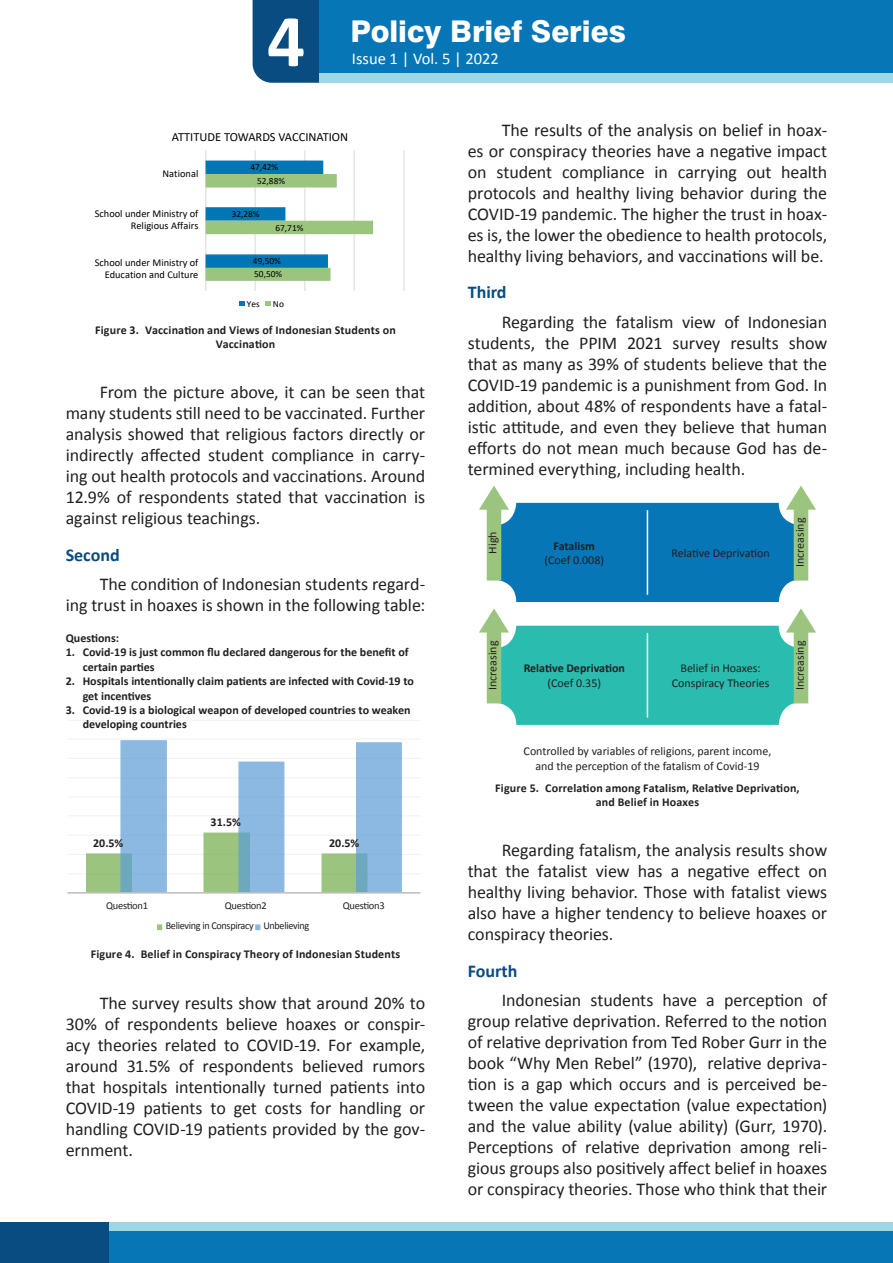
<style>
.page{position:relative;width:893px;height:1263px;background:#fff}
.page>*{position:absolute;margin:0;border:0;box-sizing:border-box;transform-origin:0 0}
.t1{font:700 75px "Calibri";color:#fff}
.t2{font:800 30px "Swiss 721";color:#fff}
.Body_Text{font:18px/21px "Calibri";letter-spacing:-.005em;color:#231f20;text-align:justify}
.Sub_Heading{font:700 18px "Calibri";color:#084c81}
.t3{font:16.5px "Calibri";color:#fff}
.t4{font:12.45px "Calibri";color:#000}
.t5{font:700 12px/14.4px "Calibri";color:#231f20;text-align:center}
.t6{font:12px/14.4px "Calibri";color:#231f20;text-align:center}
.t7{font:10.5px "Calibri";letter-spacing:-.03em;color:#231f20}
.t8{font:10.35px/12.5px "Calibri";color:#000;text-align:right}
.t9{font:9.3px "Calibri";color:#000}
.s1{font-weight:400}
</style>
<div class="page">
<div style="left:0;top:1231px;width:893px;height:32px;background:#0776b7"></div>
<div style="left:0;top:1222px;width:893px;height:9px;background:#9dd6e4"></div>
<div style="left:0;top:1222px;width:109px;height:41px;background:#084c81"></div>
<div style="left:253px;top:0;width:67px;height:83px;background:#084c81"></div>
<div style="left:320px;top:0;width:573px;height:83px;background:#0776b7"></div>
<div style="left:320px;top:73px;width:573px;height:10px;background:#9dd6e4"></div>
<hr style="left:206px;top:150px;width:1px;height:141px;background:#d9d9d9">
<hr style="left:255px;top:150px;width:1px;height:141px;background:#d9d9d9">
<hr style="left:305px;top:150px;width:1px;height:141px;background:#d9d9d9">
<hr style="left:354px;top:150px;width:1px;height:141px;background:#d9d9d9">
<hr style="left:404px;top:150px;width:1px;height:141px;background:#d9d9d9">
<svg style="left:206px;top:161px;width:167px;height:120px"></svg>
<svg style="left:239px;top:302px;width:5px;height:4px"></svg>
<svg style="left:265px;top:302px;width:5px;height:4px"></svg>
<img style="left:67px;top:720px;width:354px;height:211px">
<div style="left:100px;top:901px;width:290px;height:13px;background:#fff"></div>
<div style="left:166px;top:921px;width:89px;height:12px;background:#fff"></div>
<div style="left:263px;top:921px;width:89px;height:12px;background:#fff"></div>
<div style="left:494px;top:503px;width:307px;height:99px;background:#0776b7;border-radius:22px"></div>
<div style="left:494px;top:626px;width:307px;height:99px;background:#2abcaf;border-radius:22px"></div>
<hr style="left:647px;top:510px;width:1px;height:85px;background:#fff">
<hr style="left:647px;top:633px;width:1px;height:85px;background:#fff">
<svg style="left:479px;top:486px;width:30px;height:95px"></svg>
<svg style="left:786px;top:486px;width:30px;height:95px"></svg>
<svg style="left:479px;top:608px;width:30px;height:95px"></svg>
<svg style="left:786px;top:608px;width:30px;height:95px"></svg>
<h1 class="t1" style="left:267px;top:-5px;width:40px">4</h1>
<h2 class="t2" style="left:350px;top:13px;width:277px">Policy Brief Series</h2>
<p class="t3" style="left:352px;top:49px;width:148px">Issue 1 | Vol. 5 | 2022</p>
<p class="t4" style="left:172px;top:128px;width:178px">ATTITUDE TOWARDS VACCINATION</p>
<p class="t8" style="left:163px;top:167px;width:37px">National</p>
<p class="t8" style="left:95px;top:207px;width:105px">School under Ministry of<br>Religious Affairs</p>
<p class="t8" style="left:95px;top:256px;width:105px">School under Ministry of<br>Education and Culture</p>
<p class="t9" style="left:250px;top:161px;width:29px">47,42%</p>
<p class="t9" style="left:232px;top:208px;width:29px">32,28%</p>
<p class="t9" style="left:253px;top:255px;width:29px">49,50%</p>
<p class="t9" style="left:257px;top:174px;width:29px">52,88%</p>
<p class="t9" style="left:275px;top:221px;width:29px">67,71%</p>
<p class="t9" style="left:254px;top:268px;width:29px">50,50%</p>
<p class="t9" style="left:247px;top:297px;width:14px">Yes</p>
<p class="t9" style="left:273px;top:297px;width:13px">No</p>
<p class="t5" style="left:95px;top:322px;width:302px;line-height:13.8px">Figure 3. Vaccination and Views of Indonesian Students on<br>Vaccination</p>
<p class="Body_Text" style="left:66px;top:381px;width:361px;text-indent:34px">From the picture above, it can be seen that many students still need to be vaccinated. Further analysis showed that religious factors directly or indirectly affected student compliance in carry&shy;ing out health protocols and vaccinations. Around 12.9% of respondents stated that vaccination is against religious teachings.</p>
<p class="Sub_Heading" style="left:66px;top:543px;width:56px">Second</p>
<p class="Body_Text" style="left:66px;top:573px;width:361px;text-align:right">The condition of Indonesian students regard-<br>ing trust in hoaxes is shown in the following table:</p>
<p class="t5" style="left:66px;top:630px;width:55px">Questions:</p>
<p class="t5" style="left:83px;top:645px;width:327px;text-align:left;text-indent:-17px">1. Covid-19 is just common flu declared dangerous for the benefit of certain parties</p>
<p class="t5" style="left:83px;top:673px;width:333px;text-align:left;text-indent:-17px">2. Hospitals intentionally claim patients are infected with Covid-19 to get incentives</p>
<p class="t5" style="left:83px;top:702px;width:329px;text-align:left;text-indent:-17px">3. Covid-19 is a biological weapon of developed countries to weaken developing countries</p>
<p class="t5" style="left:93px;top:835px;width:32px">20.5%</p>
<p class="t5" style="left:211px;top:814px;width:32px">31.5%</p>
<p class="t5" style="left:329px;top:835px;width:32px">20.5%</p>
<p class="t7" style="left:106px;top:898px;width:43px">Question1</p>
<p class="t7" style="left:225px;top:898px;width:43px">Question2</p>
<p class="t7" style="left:166px;top:919px;width:89px">Believing in Conspiracy</p>
<p class="t7" style="left:263px;top:919px;width:48px">Unbelieving</p>
<p class="t7" style="left:343px;top:898px;width:43px">Question3</p>
<p class="t5" style="left:91px;top:946px;width:311px">Figure 4. Belief in Conspiracy Theory of Indonesian Students</p>
<p class="Body_Text" style="left:66px;top:991px;width:361px;text-indent:34px">The survey results show that around 20% to 30% of respondents believe hoaxes or conspir&shy;acy theories related to COVID-19. For example, around 31.5% of respondents believed rumors that hospitals intentionally turned patients into COVID-19 patients to get costs for handling or handling COVID-19 patients provided by the gov&shy;ernment.</p>
<p class="Body_Text" style="left:468px;top:118px;width:361px;text-indent:34px">The results of the analysis on belief in hoax&shy;es or conspiracy theories have a negative impact on student compliance in carrying out health protocols and healthy living behavior during the COVID-19 pandemic. The higher the trust in hoax&shy;es is, the lower the obedience to health protocols, healthy living behaviors, and vaccinations will be.</p>
<p class="Sub_Heading" style="left:468px;top:281px;width:40px">Third</p>
<p class="Body_Text" style="left:468px;top:310px;width:361px;text-indent:34px">Regarding the fatalism view of Indonesian students, the PPIM 2021 survey results show that as many as 39% of students believe that the COVID-19 pandemic is a punishment from God. In addition, about 48% of respondents have a fatal&shy;istic attitude, and even they believe that human efforts do not mean much because God has de&shy;termined everything, including health.</p>
<p class="t6" style="left:485px;top:554px;width:24px;rotate:-90deg">High</p>
<p class="t5" style="left:554px;top:538px;width:43px">Fatalism</p>
<p class="t6" style="left:544px;top:552px;width:61px">(Coef 0.008)</p>
<p class="t6" style="left:671px;top:545px;width:100px">Relative Deprivation</p>
<p class="t6" style="left:792px;top:567px;width:51px;rotate:-90deg">Increasing</p>
<p class="t6" style="left:485px;top:690px;width:51px;rotate:-90deg">Increasing</p>
<p class="t6" style="left:792px;top:690px;width:51px;rotate:-90deg">Increasing</p>
<p class="t5" style="left:524px;top:661px;width:103px">Relative Deprivation <span class="s1">(Coef 0.35)</span></p>
<p class="t6" style="left:672px;top:661px;width:99px">Belief in Hoaxes:<br>Conspiracy Theories</p>
<p class="t6" style="left:524px;top:743px;width:249px">Controlled by variables of religions, parent income, and the perception of the fatalism of Covid-19</p>
<p class="t5" style="left:495px;top:780px;width:306px;line-height:13.8px">Figure 5. Correlation among Fatalism, Relative Deprivation, and Belief in Hoaxes</p>
<p class="Body_Text" style="left:468px;top:839px;width:361px;text-indent:34px">Regarding fatalism, the analysis results show that the fatalist view has a negative effect on healthy living behavior. Those with fatalist views also have a higher tendency to believe hoaxes or conspiracy theories.</p>
<p class="Sub_Heading" style="left:468px;top:959px;width:51px">Fourth</p>
<p class="Body_Text" style="left:468px;top:989px;width:361px;text-indent:34px">Indonesian students have a perception of group relative deprivation. Referred to the notion of relative deprivation from Ted Rober Gurr in the book “Why Men Rebel” (1970), relative depriva&shy;tion is a gap which occurs and is perceived be&shy;tween the value expectation (value expectation) and the value ability (value ability) (Gurr, 1970).<br>Perceptions of relative deprivation among reli&shy;gious groups also positively affect belief in hoaxes or conspiracy theories. Those who think that their</p>
</div>
